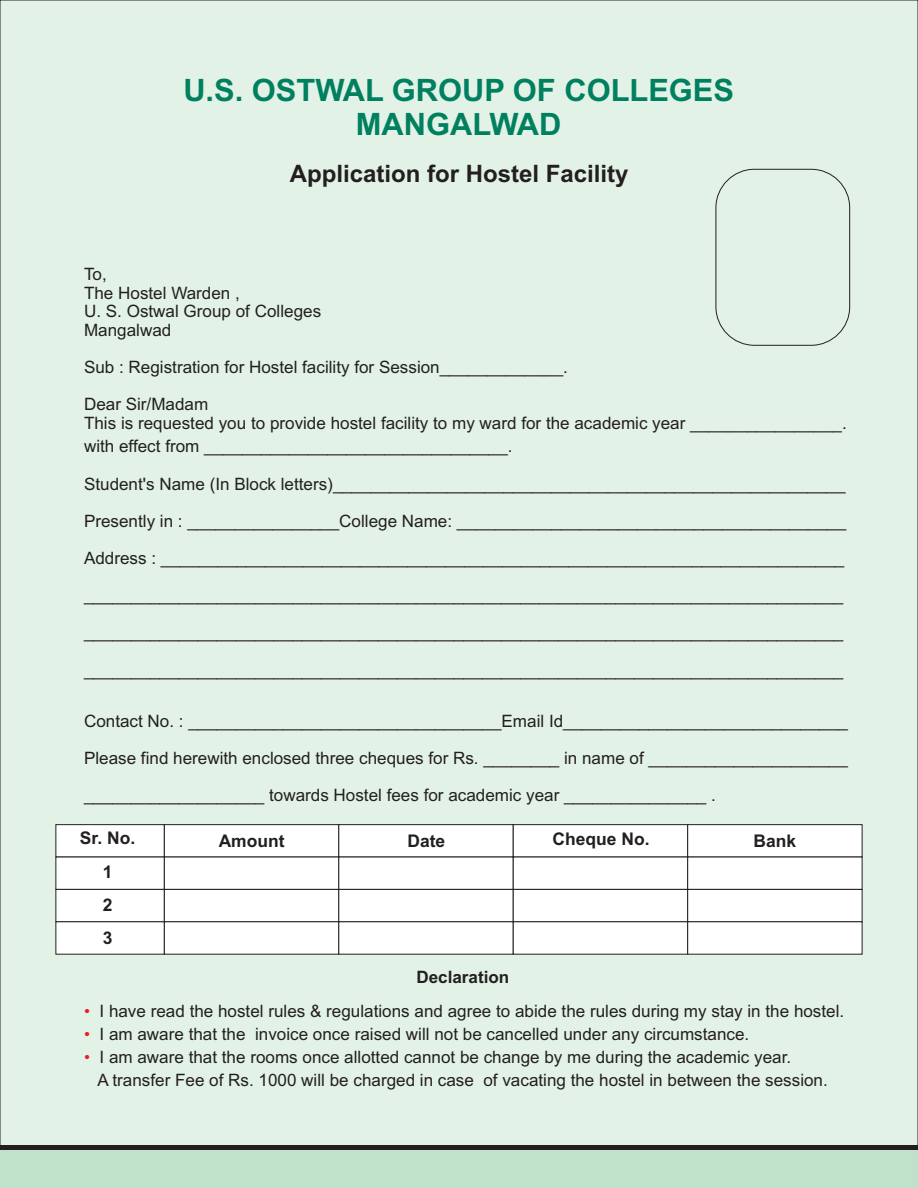
<style>
.page{position:relative;width:918px;height:1188px;background:#e3f2e7}
.page>*{position:absolute;margin:0;border:0;box-sizing:border-box;transform-origin:0 0}
.t1{font:700 30.9px/34.5px "Arial";color:#00805f;text-align:center}
.t2{font:700 24px "Arial";color:#231f20}
.t3{font:700 17.4px/34.3px "Arial";color:#231f20;text-align:center}
.t4{font:17.1px/37.2px "Arial";color:#231f20}
.t5{font:700 17.1px "Arial";color:#231f20}
.t6{font:17.1px/23.1px "Arial";color:#ee1d23;text-align:justify}
</style>
<div class="page">
<div style="left:716px;top:169px;width:134px;height:176px;border:1px solid #231f20;border-radius:38px"></div>
<svg style="left:55px;top:824px;width:808px;height:131px;background:#f3f3f3"></svg>
<div style="left:0;top:1150px;width:918px;height:38px;background:#c0e2ca"></div>
<hr style="left:0;top:1146px;width:918px;height:4px;background:#231f20">
<h1 class="t1" style="left:183px;top:76px;width:552px">U.S. OSTWAL GROUP OF COLLEGES<br>MANGALWAD</h1>
<h2 class="t2" style="left:290px;top:164px;width:340px">Application for Hostel Facility</h2>
<p class="t4" style="left:84px;top:266px;width:239px;line-height:18.6px">To,<br>The Hostel Warden ,<br>U. S. Ostwal Group of Colleges<br>Mangalwad</p>
<p class="t4" style="left:84px;top:350px;width:485px">Sub : Registration for Hostel facility for Session_____________.<br>Dear Sir/Madam</p>
<p class="t4" style="left:84px;top:413px;width:764px;line-height:23.1px">This is requested you to provide hostel facility to my ward for the academic year ________________. with effect from ________________________________.</p>
<p class="t4" style="left:84px;top:467px;width:764px">Student's Name (In Block letters)______________________________________________________ Presently in : ________________College Name: _________________________________________ Address : ________________________________________________________________________ ________________________________________________________________________________ ________________________________________________________________________________ ________________________________________________________________________________</p>
<p class="t4" style="left:84px;top:704px;width:766px;text-align:justify">Contact No. : _________________________________Email Id______________________________ Please find herewith enclosed three cheques for Rs. ________ in name of _____________________ ___________________ towards Hostel fees for academic year _______________ .</p>
<p class="t3" style="left:80px;top:822px;width:57px">Sr. No.<br>1</p>
<p class="t3" style="left:103px;top:890px;width:11px;line-height:32.7px;text-align:left">2<br>3</p>
<p class="t3" style="left:219px;top:825px;width:67px">Amount</p>
<p class="t3" style="left:407px;top:825px;width:39px">Date</p>
<p class="t3" style="left:553px;top:824px;width:98px">Cheque No.</p>
<p class="t3" style="left:754px;top:825px;width:44px">Bank</p>
<p class="t5" style="left:416px;top:971px;width:94px">Declaration</p>
<p class="t6" style="left:84px;top:1001px;width:7px">• • •</p>
<p class="t4" style="left:97px;top:1001px;width:748px;line-height:23.1px">I have read the hostel rules &amp; regulations and agree to abide the rules during my stay in the hostel.<br>I am aware that the invoice once raised will not be cancelled under any circumstance.<br>I am aware that the rooms once allotted cannot be change by me during the academic year.<br>A transfer Fee of Rs. 1000 will be charged in case of vacating the hostel in between the session.</p>
</div>
